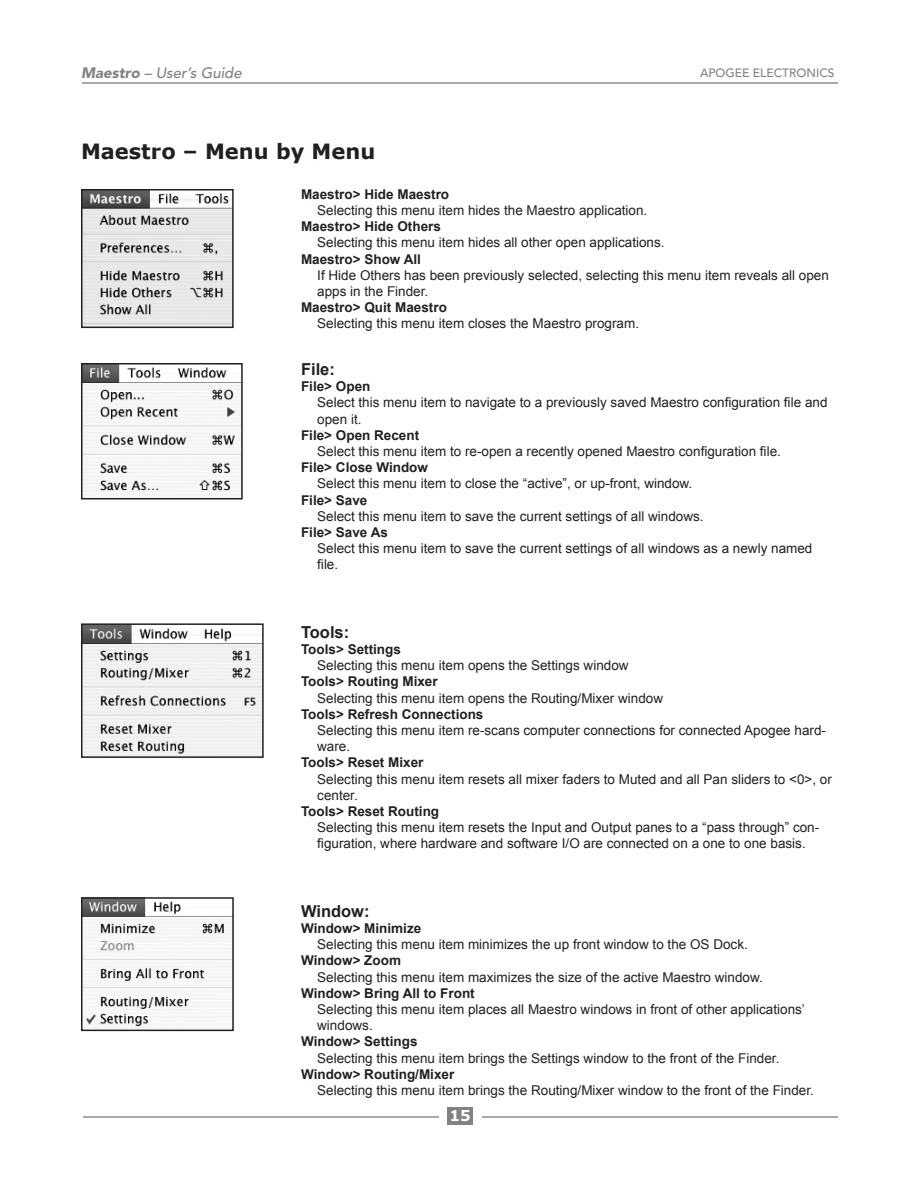
<style>
.page{position:relative;width:918px;height:1188px;background:#fff}
.page>*{position:absolute;margin:0;border:0;box-sizing:border-box;transform-origin:0 0}
.t1{font:700 21px "Verdana";color:#231f20}
.t2{font:700 16.5px "Arial";color:#231f20}
.t3{font:italic 500 15px "Avenir";color:#808285}
.t4{font:700 15px "Verdana";color:#fff}
.t5{font:13.5px/16.2px "Arial";color:#231f20}
.t6{font:700 13.5px "Arial";color:#231f20}
.t7{font:500 12px "Avenir";color:#808285}
.s1{font-weight:900}
</style>
<div class="page">
<div style="left:447px;top:1107px;width:26px;height:18px;background:#808285"></div>
<hr style="left:82px;top:82px;width:756px;height:1px;background:#a8a9ad">
<hr style="left:482px;top:1116px;width:356px;height:1px;background:#a8a9ad">
<hr style="left:83px;top:1116px;width:356px;height:1px;background:#a8a9ad">
<img style="left:84px;top:366px;width:156px;height:129px">
<div style="left:81px;top:363px;width:162px;height:137px;border:2px solid #231f20"></div>
<img style="left:84px;top:626px;width:177px;height:129px">
<div style="left:81px;top:623px;width:183px;height:135px;border:2px solid #231f20"></div>
<img style="left:84px;top:900px;width:147px;height:128px">
<div style="left:81px;top:897px;width:153px;height:134px;border:2px solid #231f20"></div>
<img style="left:84px;top:192px;width:147px;height:133px">
<div style="left:81px;top:189px;width:153px;height:139px;border:2px solid #231f20"></div>
<p class="t3" style="left:81px;top:64px;width:162px"><span class="s1">Maestro</span> – User’s Guide</p>
<p class="t7" style="left:700px;top:66px;width:136px">APOGEE ELECTRONICS</p>
<h1 class="t1" style="left:81px;top:138px;width:296px">Maestro – Menu by Menu</h1>
<p class="t6" style="left:301px;top:187px;width:150px">Maestro&gt; Hide Maestro</p>
<p class="t5" style="left:317px;top:202px;width:332px">Selecting this menu item hides the Maestro application.</p>
<p class="t6" style="left:301px;top:219px;width:141px">Maestro&gt; Hide Others</p>
<p class="t5" style="left:317px;top:235px;width:349px">Selecting this menu item hides all other open applications.</p>
<p class="t6" style="left:301px;top:251px;width:121px">Maestro&gt; Show All</p>
<p class="t5" style="left:317px;top:267px;width:513px">If Hide Others has been previously selected, selecting this menu item reveals all open apps in the Finder.</p>
<p class="t6" style="left:301px;top:300px;width:147px">Maestro&gt; Quit Maestro</p>
<p class="t5" style="left:317px;top:316px;width:323px">Selecting this menu item closes the Maestro program.</p>
<p class="t2" style="left:301px;top:360px;width:35px">File:</p>
<p class="t6" style="left:301px;top:379px;width:71px">File&gt; Open</p>
<p class="t5" style="left:317px;top:395px;width:512px">Select this menu item to navigate to a previously saved Maestro configuration file and open it.</p>
<p class="t6" style="left:301px;top:427px;width:120px">File&gt; Open Recent</p>
<p class="t5" style="left:317px;top:443px;width:465px">Select this menu item to re-open a recently opened Maestro configuration file.</p>
<p class="t6" style="left:301px;top:460px;width:129px">File&gt; Close Window</p>
<p class="t5" style="left:317px;top:476px;width:377px">Select this menu item to close the “active”, or up-front, window.</p>
<p class="t6" style="left:301px;top:492px;width:68px">File&gt; Save</p>
<p class="t5" style="left:317px;top:508px;width:388px">Select this menu item to save the current settings of all windows.</p>
<p class="t6" style="left:301px;top:525px;width:88px">File&gt; Save As</p>
<p class="t5" style="left:317px;top:540px;width:497px">Select this menu item to save the current settings of all windows as a newly named file.</p>
<p class="t2" style="left:301px;top:623px;width:50px">Tools:</p>
<p class="t6" style="left:301px;top:642px;width:101px">Tools&gt; Settings</p>
<p class="t5" style="left:317px;top:657px;width:313px">Selecting this menu item opens the Settings window</p>
<p class="t6" style="left:301px;top:674px;width:138px">Tools&gt; Routing Mixer</p>
<p class="t5" style="left:317px;top:690px;width:347px">Selecting this menu item opens the Routing/Mixer window</p>
<p class="t6" style="left:301px;top:706px;width:184px">Tools&gt; Refresh Connections</p>
<p class="t5" style="left:317px;top:722px;width:510px">Selecting this menu item re-scans computer connections for connected Apogee hard&shy;ware.</p>
<p class="t6" style="left:301px;top:755px;width:124px">Tools&gt; Reset Mixer</p>
<p class="t5" style="left:317px;top:771px;width:516px">Selecting this menu item resets all mixer faders to Muted and all Pan sliders to &lt;0&gt;, or center.</p>
<p class="t6" style="left:301px;top:804px;width:140px">Tools&gt; Reset Routing</p>
<p class="t5" style="left:317px;top:819px;width:504px">Selecting this menu item resets the Input and Output panes to a “pass through” con&shy;figuration, where hardware and software I/O are connected on a one to one basis.</p>
<p class="t2" style="left:301px;top:902px;width:70px">Window:</p>
<p class="t6" style="left:301px;top:921px;width:122px">Window&gt; Minimize</p>
<p class="t5" style="left:317px;top:936px;width:432px">Selecting this menu item minimizes the up front window to the OS Dock.</p>
<p class="t6" style="left:301px;top:953px;width:102px">Window&gt; Zoom</p>
<p class="t5" style="left:317px;top:969px;width:447px">Selecting this menu item maximizes the size of the active Maestro window.</p>
<p class="t6" style="left:301px;top:985px;width:175px">Window&gt; Bring All to Front</p>
<p class="t5" style="left:317px;top:1001px;width:489px">Selecting this menu item places all Maestro windows in front of other applications’ windows.</p>
<p class="t6" style="left:301px;top:1034px;width:118px">Window&gt; Settings</p>
<p class="t5" style="left:317px;top:1050px;width:464px">Selecting this menu item brings the Settings window to the front of the Finder.</p>
<p class="t6" style="left:301px;top:1066px;width:155px">Window&gt; Routing/Mixer</p>
<p class="t5" style="left:317px;top:1082px;width:498px">Selecting this menu item brings the Routing/Mixer window to the front of the Finder.</p>
<p class="t4" style="left:449px;top:1106px;width:23px">15</p>
</div>
